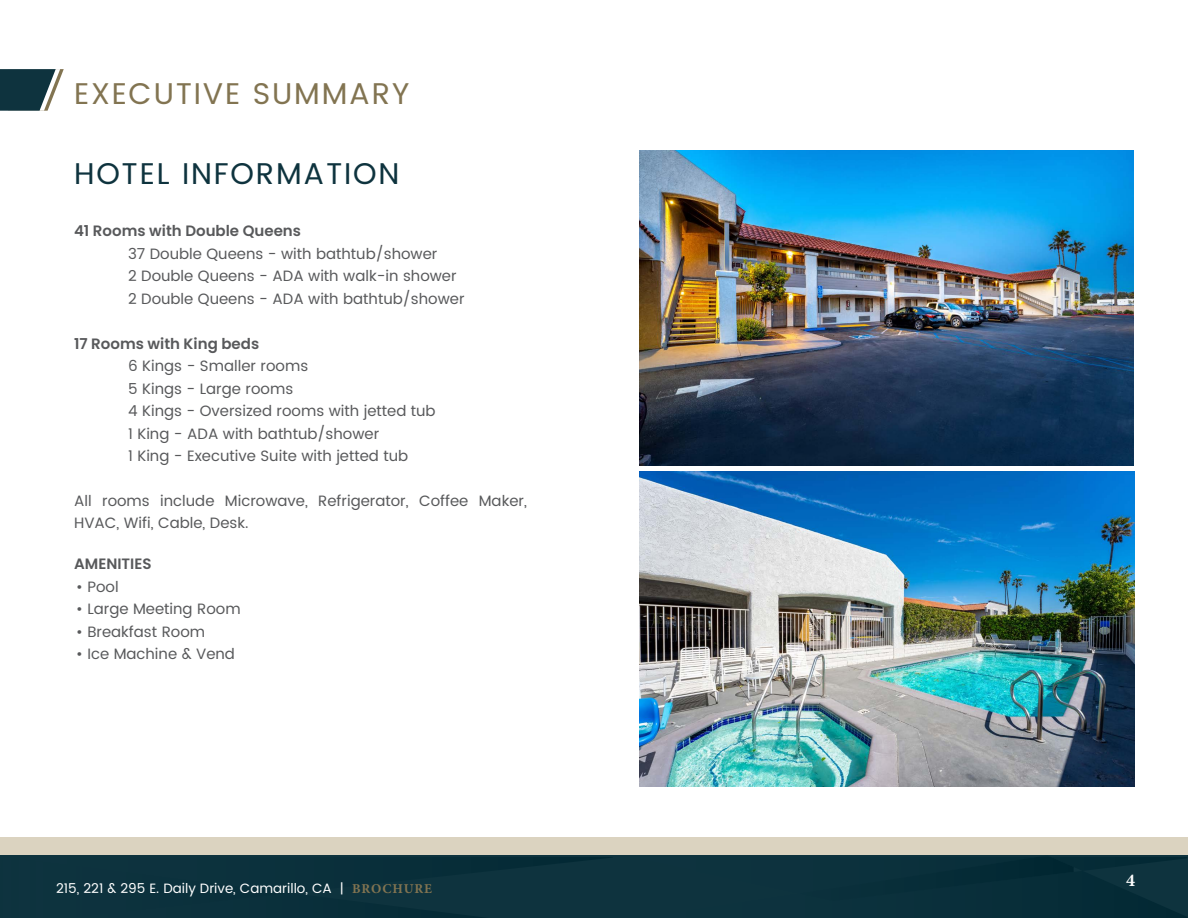
<style>
.page{position:relative;width:1188px;height:918px;background:#fff}
.page>*{position:absolute;margin:0;border:0;box-sizing:border-box;transform-origin:0 0}
.t1{font:30px "Poppins";letter-spacing:.06em;color:#827451}
.t2{font:30px "Poppins";letter-spacing:.06em;color:#0e333e}
.t3{font:700 18px "Minion Pro";color:#fff}
.t4{font:15px/22.5px "Poppins";color:#58595b}
.t5{font:600 15px "Poppins";color:#58595b}
.t6{font:13.5px "Poppins";color:#fff}
.s1{font-family:"Minion Pro";font-weight:700;color:#827451}
</style>
<div class="page">
<div style="left:0;top:837px;width:1188px;height:81px;background:#0e333e"></div>
<div style="left:0;top:837px;width:1188px;height:18px;background:#dbd3c0"></div>
<svg style="left:0;top:69px;width:64px;height:42px"></svg>
<img style="left:639px;top:150px;width:495px;height:315px">
<img style="left:640px;top:471px;width:495px;height:315px">
<h1 class="t1" style="left:74px;top:72px;width:337px">EXECUTIVE SUMMARY</h1>
<h1 class="t2" style="left:74px;top:151px;width:327px">HOTEL INFORMATION</h1>
<p class="t5" style="left:74px;top:222px;width:228px">41 Rooms with Double Queens</p>
<p class="t4" style="left:128px;top:243px;width:338px">37 Double Queens - with bathtub/shower<br>2 Double Queens - ADA with walk-in shower<br>2 Double Queens - ADA with bathtub/shower</p>
<p class="t5" style="left:74px;top:335px;width:187px">17 Rooms with King beds</p>
<p class="t4" style="left:128px;top:355px;width:309px">6 Kings - Smaller rooms<br>5 Kings - Large rooms<br>4 Kings - Oversized rooms with jetted tub<br>1 King - ADA with bathtub/shower<br>1 King - Executive Suite with jetted tub</p>
<p class="t4" style="left:74px;top:490px;width:454px">All rooms include Microwave, Refrigerator, Coffee Maker,<br>HVAC, Wifi, Cable, Desk.</p>
<p class="t5" style="left:74px;top:555px;width:79px">AMENITIES</p>
<p class="t4" style="left:76px;top:576px;width:44px">• Pool</p>
<p class="t4" style="left:76px;top:598px;width:166px">• Large Meeting Room</p>
<p class="t4" style="left:76px;top:621px;width:131px">• Breakfast Room</p>
<p class="t4" style="left:76px;top:643px;width:160px">• Ice Machine &amp; Vend</p>
<p class="t6" style="left:56px;top:879px;width:377px">215, 221 &amp; 295 E. Daily Drive, Camarillo, CA | <span class="s1">BROCHURE</span></p>
<p class="t3" style="left:1126px;top:868px;width:10px">4</p>
</div>
